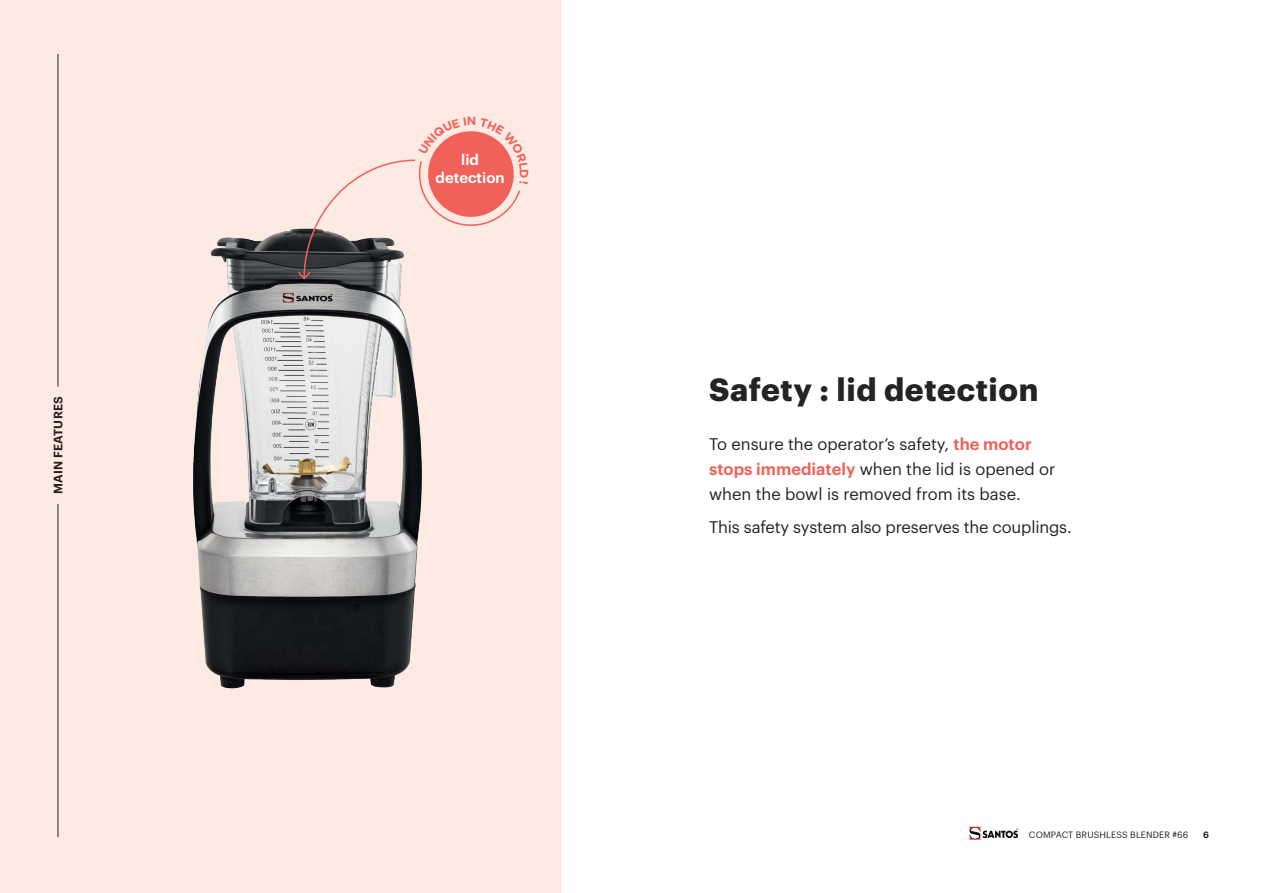
<style>
.page{position:relative;width:1263px;height:893px;background:#fff}
.page>*{position:absolute;margin:0;border:0;box-sizing:border-box;transform-origin:0 0}
.t1{font:700 31.5px "Graphik";letter-spacing:.02em;color:#262324}
.t2{font:16.5px/24.8px "Graphik";color:#262324}
.t3{font:600 14.85px/17.9px "Graphik";color:#fff;text-align:center}
.t4{font:600 12px "Graphik";letter-spacing:.015em;color:#262324}
.t5{font:700 12px "Gotham Rounded";color:#f1615a}
.t6{font:9px "Graphik";letter-spacing:.015em;color:#231f20}
.t7{font:600 9px "Graphik";color:#262324}
.s1{font-weight:600;color:#f1615a}
</style>
<div class="page">
<svg style="left:969px;top:827px;width:49px;height:13px"></svg>
<div style="left:0;top:0;width:561px;height:893px;background:#fdeae3"></div>
<img style="left:193px;top:228px;width:229px;height:461px">
<svg style="left:296px;top:131px;width:224px;height:150px"></svg>
<p class="t4" style="left:49px;top:494px;width:99px;rotate:-90deg">MAIN FEATURES</p>
<p class="t5" style="left:467px;top:112px;width:11px">N</p>
<p class="t3" style="left:436px;top:150px;width:71px">lid detection</p>
<h1 class="t1" style="left:709px;top:365px;width:331px">Safety : lid detection</h1>
<p class="t2" style="left:709px;top:430px;width:348px">To ensure the operator’s safety, <span class="s1">the motor stops immediately</span> when the lid is opened or when the bowl is removed from its base.</p>
<p class="t2" style="left:709px;top:513px;width:364px">This safety system also preserves the couplings.</p>
<p class="t6" style="left:1029px;top:828px;width:161px">COMPACT BRUSHLESS BLENDER #66</p>
<p class="t7" style="left:1203px;top:828px;width:7px">6</p>
</div>
